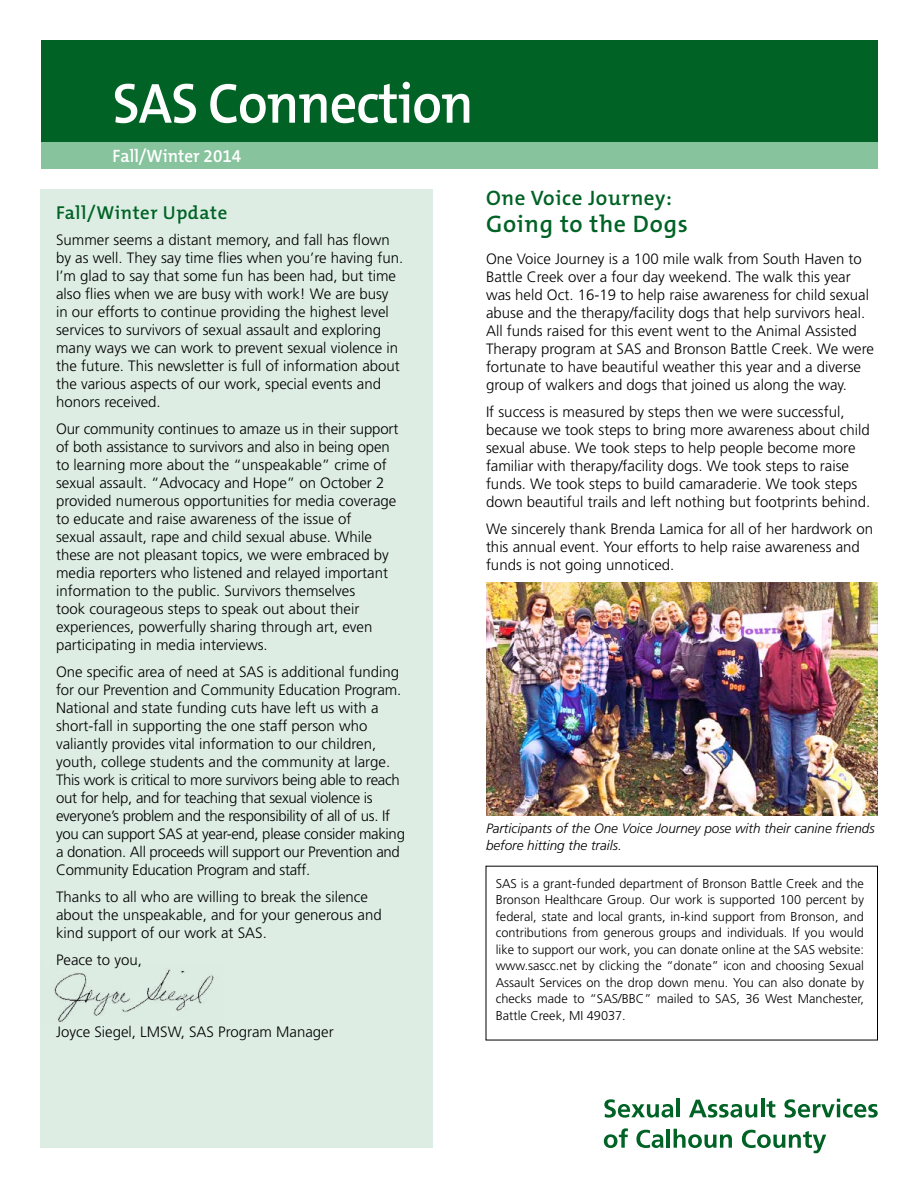
<style>
.page{position:relative;width:918px;height:1188px;background:#fff}
.page>*{position:absolute;margin:0;border:0;box-sizing:border-box;transform-origin:0 0}
.t1{font:600 57px "The Mix B6";letter-spacing:-.02em;color:#fff;scale:.95 1}
.t2{font:600 24px "The Mix B6";letter-spacing:.03em;color:#006225}
.t3{font:600 21px "The Mix B6";letter-spacing:.03em;color:#006225}
.t4{font:600 18.75px "The Mix B6";letter-spacing:.03em;color:#006225}
.t5{font:600 18px "The Mix B6";color:#fff;scale:.95 1}
.t6{font:300 15px/18px "Frutiger";color:#000}
.t7{font:300 15px/18px "Frutiger";letter-spacing:-.02em;color:#000}
.t8{font:italic 300 13.5px/16.5px "Frutiger";color:#000}
.t9{font:300 12.75px/16.5px "Frutiger";color:#000;text-align:justify}
</style>
<div class="page">
<div style="left:40px;top:189px;width:393px;height:959px;background:#ddede4"></div>
<div style="left:41px;top:40px;width:837px;height:122px;background:#006225"></div>
<div style="left:41px;top:142px;width:837px;height:27px;background:#87c49d"></div>
<svg style="left:604px;top:1099px;width:69px;height:19px"></svg>
<hr style="left:676px;top:1098px;width:4px;height:19px;background:#006225">
<svg style="left:689px;top:1100px;width:68px;height:18px"></svg>
<hr style="left:761px;top:1098px;width:3px;height:19px;background:#006225">
<svg style="left:766px;top:1101px;width:10px;height:17px"></svg>
<svg style="left:784px;top:1099px;width:94px;height:19px"></svg>
<svg style="left:604px;top:1128px;width:24px;height:20px"></svg>
<svg style="left:636px;top:1130px;width:27px;height:18px"></svg>
<hr style="left:667px;top:1129px;width:3px;height:19px;background:#006225">
<svg style="left:674px;top:1129px;width:58px;height:19px"></svg>
<svg style="left:742px;top:1130px;width:84px;height:23px"></svg>
<img style="left:54px;top:969px;width:160px;height:53px">
<img style="left:486px;top:582px;width:392px;height:234px">
<h1 class="t1" style="left:112px;top:73px;width:382px">SAS Connection</h1>
<p class="t5" style="left:112px;top:146px;width:137px">Fall/Winter 2014</p>
<p class="t4" style="left:56px;top:202px;width:173px">Fall/Winter Update</p>
<p class="t6" style="left:56px;top:231px;width:349px">Summer seems a distant memory, and fall has flown by as well. They say time flies when you’re having fun.<br>I’m glad to say that some fun has been had, but time also flies when we are busy with work! We are busy in our efforts to continue providing the highest level services to survivors of sexual assault and exploring many ways we can work to prevent sexual violence in the future. This newsletter is full of information about the various aspects of our work, special events and honors received.</p>
<p class="t6" style="left:56px;top:420px;width:344px">Our community continues to amaze us in their support of both assistance to survivors and also in being open to learning more about the “unspeakable” crime of sexual assault. “Advocacy and Hope” on October 2 provided numerous opportunities for media coverage to educate and raise awareness of the issue of<br>sexual assault, rape and child sexual abuse. While these are not pleasant topics, we were embraced by media reporters who listened and relayed important information to the public. Survivors themselves<br>took courageous steps to speak out about their experiences, powerfully sharing through art, even participating in media interviews.</p>
<p class="t7" style="left:56px;top:663px;width:350px">One specific area of need at SAS is additional funding for our Prevention and Community Education Program.<br>National and state funding cuts have left us with a short-fall in supporting the one staff person who valiantly provides vital information to our children, youth, college students and the community at large.<br>This work is critical to more survivors being able to reach out for help, and for teaching that sexual violence is everyone’s problem and the responsibility of all of us. If you can support SAS at year-end, please consider making a donation. All proceeds will support our Prevention and Community Education Program and staff.</p>
<p class="t6" style="left:56px;top:888px;width:327px">Thanks to all who are willing to break the silence about the unspeakable, and for your generous and kind support of our work at SAS.</p>
<p class="t6" style="left:56px;top:951px;width:87px">Peace to you,</p>
<p class="t6" style="left:56px;top:1023px;width:279px">Joyce Siegel, LMSW, SAS Program Manager</p>
<h3 class="t3" style="left:486px;top:186px;width:188px">One Voice Journey:</h3>
<h2 class="t2" style="left:486px;top:211px;width:203px">Going to the Dogs</h2>
<p class="t6" style="left:486px;top:250px;width:389px">One Voice Journey is a 100 mile walk from South Haven to Battle Creek over a four day weekend. The walk this year was held Oct. 16-19 to help raise awareness for child sexual abuse and the therapy/facility dogs that help survivors heal.<br>All funds raised for this event went to the Animal Assisted Therapy program at SAS and Bronson Battle Creek. We were fortunate to have beautiful weather this year and a diverse group of walkers and dogs that joined us along the way.</p>
<p class="t6" style="left:486px;top:403px;width:386px">If success is measured by steps then we were successful, because we took steps to bring more awareness about child sexual abuse. We took steps to help people become more familiar with therapy/facility dogs. We took steps to raise funds. We took steps to build camaraderie. We took steps down beautiful trails and left nothing but footprints behind.</p>
<p class="t6" style="left:486px;top:520px;width:389px">We sincerely thank Brenda Lamica for all of her hardwork on this annual event. Your efforts to help raise awareness and funds is not going unnoticed.</p>
<p class="t8" style="left:486px;top:821px;width:390px">Participants of the One Voice Journey pose with their canine friends before hitting the trails.</p>
<p class="t9" style="left:496px;top:875px;width:370px">SAS is a grant-funded department of Bronson Battle Creek and the Bronson Healthcare Group. Our work is supported 100 percent by federal, state and local grants, in-kind support from Bronson, and contributions from generous groups and individuals. If you would like to support our work, you can donate online at the SAS website: www.sascc.net by clicking the “donate” icon and choosing Sexual Assault Services on the drop down menu. You can also donate by checks made to “SAS/BBC” mailed to SAS, 36 West Manchester, Battle Creek, MI 49037.</p>
</div>
